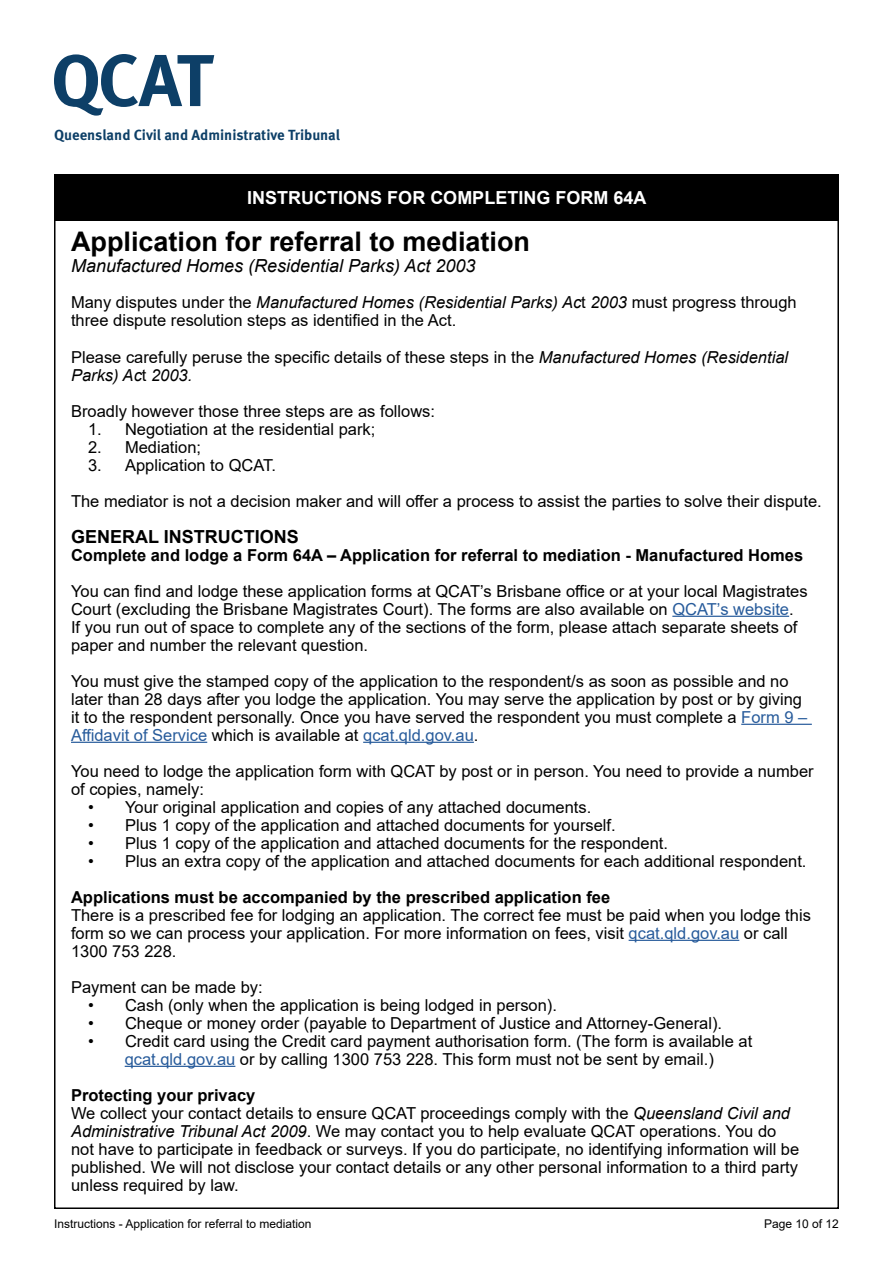
<style>
.page{position:relative;width:893px;height:1263px;background:#fff}
.page>*{position:absolute;margin:0;border:0;box-sizing:border-box;transform-origin:0 0}
.t1{font:700 27px "Arial";color:#000}
.t2{font:italic 18px "Arial";color:#000}
.t3{font:700 18px "Arial";color:#fff}
.t4{font:700 18px "Arial";color:#000}
.t5{font:16.5px/18px "Arial";color:#000}
.t6{font:700 16.5px "Arial";color:#000}
.t7{font:700 14.7px "Meta Pro";letter-spacing:-.005em;color:#0d3f67}
.t8{font:12px "Arial";color:#000}
.s1{font-style:italic}
.s2{color:#275b9b}
.s3{font-weight:700}
</style>
<div class="page">
<svg style="left:54px;top:54px;width:160px;height:62px"></svg>
<hr style="left:672px;top:616px;width:117px;height:1px;background:#275b9b">
<hr style="left:741px;top:724px;width:71px;height:1px;background:#275b9b">
<hr style="left:71px;top:742px;width:136px;height:1px;background:#275b9b">
<hr style="left:363px;top:742px;width:111px;height:1px;background:#275b9b">
<hr style="left:629px;top:940px;width:110px;height:1px;background:#275b9b">
<hr style="left:125px;top:1066px;width:110px;height:1px;background:#275b9b">
<div style="left:54px;top:174px;width:785px;height:47px;background:#000"></div>
<p class="t7" style="left:54px;top:123px;width:287px">Queensland Civil and Administrative Tribunal</p>
<p class="t3" style="left:247px;top:185px;width:401px">INSTRUCTIONS FOR COMPLETING FORM 64A</p>
<h1 class="t1" style="left:71px;top:222px;width:461px">Application for referral to mediation</h1>
<p class="t2" style="left:71px;top:254px;width:406px">Manufactured Homes (Residential Parks) Act 2003</p>
<p class="t5" style="left:71px;top:294px;width:727px">Many disputes under the <span class="s1">Manufactured Homes (Residential Parks) Ac</span>t <span class="s1">2003</span> must progress through three dispute resolution steps as identified in the Act.</p>
<p class="t5" style="left:71px;top:348px;width:719px">Please carefully peruse the specific details of these steps in the <span class="s1">Manufactured Homes (Residential<br>Parks) Ac</span>t <span class="s1">2003.</span></p>
<p class="t5" style="left:71px;top:402px;width:366px">Broadly however those three steps are as follows:</p>
<p class="t5" style="left:88px;top:420px;width:289px">1. Negotiation at the residential park;</p>
<p class="t5" style="left:88px;top:438px;width:115px">2. Mediation;</p>
<p class="t5" style="left:71px;top:447px;width:752px;line-height:36px;text-indent:17px">3. Application to QCAT.<br>The mediator is not a decision maker and will offer a process to assist the parties to solve their dispute.</p>
<p class="t4" style="left:71px;top:523px;width:229px">GENERAL INSTRUCTIONS</p>
<p class="t6" style="left:71px;top:543px;width:734px">Complete and lodge a Form 64A – Application for referral to mediation - Manufactured Homes</p>
<p class="t5" style="left:71px;top:582px;width:738px">You can find and lodge these application forms at QCAT’s Brisbane office or at your local Magistrates Court (excluding the Brisbane Magistrates Court). The forms are also available on <span class="s2">QCAT’s website</span>.<br>If you run out of space to complete any of the sections of the form, please attach separate sheets of paper and number the relevant question.</p>
<p class="t5" style="left:71px;top:672px;width:738px">You must give the stamped copy of the application to the respondent/s as soon as possible and no later than 28 days after you lodge the application. You may serve the application by post or by giving it to the respondent personally. Once you have served the respondent you must complete a <span class="s2">Form 9 – Affidavit of Service</span> which is available at <span class="s2">qcat.qld.gov.au</span>.</p>
<p class="t5" style="left:71px;top:762px;width:744px">You need to lodge the application form with QCAT by post or in person. You need to provide a number of copies, namely:</p>
<p class="t5" style="left:88px;top:798px;width:505px">• Your original application and copies of any attached documents.</p>
<p class="t5" style="left:88px;top:816px;width:529px">• Plus 1 copy of the application and attached documents for yourself.</p>
<p class="t5" style="left:88px;top:834px;width:582px">• Plus 1 copy of the application and attached documents for the respondent.</p>
<p class="t5" style="left:88px;top:852px;width:720px">• Plus an extra copy of the application and attached documents for each additional respondent.</p>
<p class="t6" style="left:71px;top:885px;width:541px">Applications must be accompanied by the prescribed application fee</p>
<p class="t5" style="left:71px;top:906px;width:741px">There is a prescribed fee for lodging an application. The correct fee must be paid when you lodge this form so we can process your application. For more information on fees, visit <span class="s2">qcat.qld.gov.au</span> or call<br>1300 753 228.</p>
<p class="t5" style="left:71px;top:978px;width:193px">Payment can be made by:</p>
<p class="t5" style="left:88px;top:996px;width:470px">• Cash (only when the application is being lodged in person).</p>
<p class="t5" style="left:88px;top:1014px;width:636px">• Cheque or money order (payable to Department of Justice and Attorney-General).</p>
<p class="t5" style="left:88px;top:1032px;width:666px;text-align:center">• Credit card using the Credit card payment authorisation form. (The form is available at <span class="s2">qcat.qld.gov.au</span> or by calling 1300 753 228. This form must not be sent by email.)</p>
<p class="t5" style="left:71px;top:1086px;width:730px"><span class="s3">Protecting your privacy<br></span>We collect your contact details to ensure QCAT proceedings comply with the <span class="s1">Queensland Civil and Administrative Tribunal Act 2009</span>. We may contact you to help evaluate QCAT operations. You do not have to participate in feedback or surveys. If you do participate, no identifying information will be published. We will not disclose your contact details or any other personal information to a third party unless required by law.</p>
<p class="t8" style="left:54px;top:1215px;width:259px">Instructions - Application for referral to mediation</p>
<p class="t8" style="left:764px;top:1215px;width:76px">Page 10 of 12</p>
</div>
